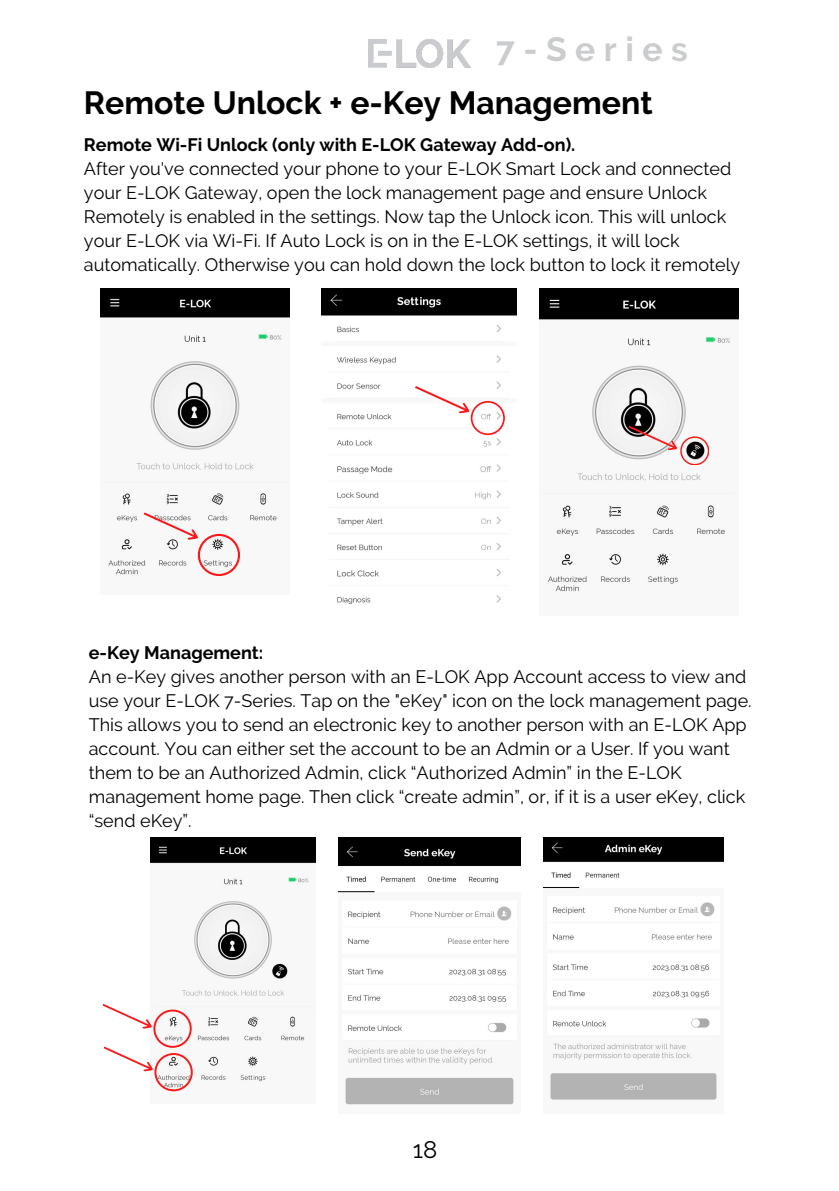
<style>
.page{position:relative;width:839px;height:1191px;background:#fff}
.page>*{position:absolute;margin:0;border:0;box-sizing:border-box;transform-origin:0 0}
.t1{font:700 33.6px "Raleway";letter-spacing:.255em;color:#caccce}
.t2{font:700 32px "Raleway";color:#000}
.t3{font:24px "Raleway";color:#000}
.t4{font:18px/24px "Raleway";color:#000}
.t5{font:700 18px "Raleway";color:#000}
</style>
<div class="page">
<img style="left:368px;top:39px;width:102px;height:29px">
<img style="left:539px;top:289px;width:199px;height:303px">
<img style="left:322px;top:289px;width:195px;height:315px">
<img style="left:101px;top:289px;width:189px;height:286px">
<svg style="left:143px;top:512px;width:97px;height:64px"></svg>
<svg style="left:628px;top:426px;width:80px;height:39px"></svg>
<svg style="left:415px;top:386px;width:90px;height:49px"></svg>
<img style="left:150px;top:838px;width:165px;height:254px">
<img style="left:339px;top:838px;width:181px;height:267px">
<svg style="left:102px;top:1004px;width:91px;height:87px"></svg>
<img style="left:543px;top:838px;width:180px;height:262px">
<p class="t1" style="left:496px;top:30px;width:193px">7-Series</p>
<h1 class="t2" style="left:84px;top:84px;width:570px">Remote Unlock + e-Key Management</h1>
<h1 class="t5" style="left:84px;top:134px;width:493px">Remote Wi-Fi Unlock (only with E-LOK Gateway Add-on).</h1>
<p class="t4" style="left:84px;top:156px;width:658px">After you've connected your phone to your E-LOK Smart Lock and connected your E-LOK Gateway, open the lock management page and ensure Unlock Remotely is enabled in the settings. Now tap the Unlock icon. This will unlock your E-LOK via Wi-Fi. If Auto Lock is on in the E-LOK settings, it will lock automatically. Otherwise you can hold down the lock button to lock it remotely</p>
<p class="t5" style="left:89px;top:642px;width:176px">e-Key Management:</p>
<p class="t4" style="left:89px;top:665px;width:664px">An e-Key gives another person with an E-LOK App Account access to view and use your E-LOK 7-Series. Tap on the "eKey" icon on the lock management page.<br>This allows you to send an electronic key to another person with an E-LOK App account. You can either set the account to be an Admin or a User. If you want them to be an Authorized Admin, click “Authorized Admin” in the E-LOK management home page. Then click “create admin”, or, if it is a user eKey, click “send eKey”.</p>
<p class="t3" style="left:413px;top:1135px;width:26px">18</p>
</div>
